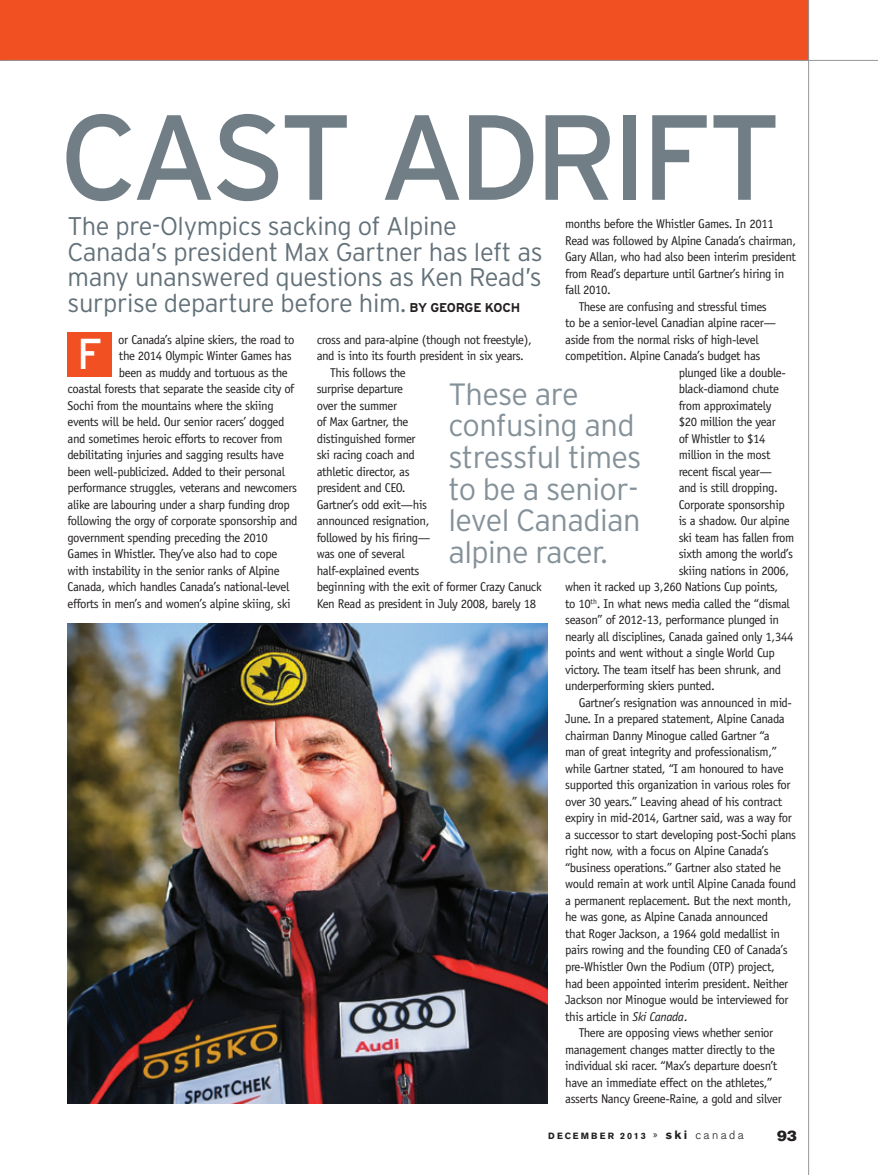
<style>
.page{position:relative;width:878px;height:1175px;background:#fff}
.page>*{position:absolute;margin:0;border:0;box-sizing:border-box;transform-origin:0 0}
.SC_body{font:120.75px "Interstate";letter-spacing:-.055em;color:#717e86}
.t1{font:43.2px "Interstate";color:#fff}
.SC_body-2{font:300 30.75px/31.5px "Interstate";letter-spacing:-.02em;color:#849199}
.SC_body-3{font:300 25.5px/25.5px "Interstate";letter-spacing:-.015em;color:#637179}
.t2{font:15px "Akzidenz Grotesk BE Super";color:#231f20}
.SC_body-4{font:12.75px/16.5px "Officina Sans";letter-spacing:-.03em;color:#231f20}
.t3{font:700 9px "Akzidenz Grotesk BE";letter-spacing:.23em;color:#231f20}
.s1{font-weight:700;font-size:12.75px;color:#231f20}
.s2{font-style:italic}
.s3{font-weight:300;font-size:12px}
.s4{font-size:12px}
</style>
<div class="page">
<div style="left:0;top:0;width:808px;height:61px;background:#f05022"></div>
<hr style="left:0;top:60px;width:878px;height:1px;background:#939598">
<hr style="left:808px;top:0;width:1px;height:1174px;background:#939598">
<div style="left:68px;top:332px;width:44px;height:45px;background:#f05022"></div>
<img style="left:68px;top:623px;width:480px;height:480px">
<p class="SC_body" style="left:59px;top:90px;width:723px">CAST ADRIFT</p>
<p class="SC_body-3" style="left:68px;top:213px;width:476px">The pre-Olympics sacking of Alpine Canada’s president Max Gartner has left as many unanswered questions as Ken Read’s surprise departure before him. <span class="s1">BY GEORGE KOCH</span></p>
<p class="SC_body-4" style="left:565px;top:215px;width:233px">months before the Whistler Games. In 2011<br>Read was followed by Alpine Canada’s chairman, Gary Allan, who had also been interim president from Read’s departure until Gartner’s hiring in fall 2010.</p>
<p class="SC_body-4" style="left:578px;top:298px;width:190px">These are confusing and stressful times</p>
<p class="SC_body-4" style="left:565px;top:314px;width:212px">to be a senior-level Canadian alpine racer—</p>
<p class="SC_body-4" style="left:565px;top:331px;width:195px">aside from the normal risks of high-level</p>
<p class="SC_body-4" style="left:565px;top:347px;width:197px">competition. Alpine Canada’s budget has</p>
<p class="SC_body-4" style="left:678px;top:364px;width:109px">plunged like a double-</p>
<p class="SC_body-4" style="left:678px;top:380px;width:102px">black-diamond chute</p>
<p class="SC_body-4" style="left:678px;top:397px;width:94px">from approximately</p>
<p class="SC_body-4" style="left:678px;top:413px;width:99px">$20 million the year</p>
<p class="SC_body-4" style="left:678px;top:430px;width:88px">of Whistler to $14</p>
<p class="SC_body-4" style="left:678px;top:446px;width:93px">million in the most</p>
<p class="SC_body-4" style="left:678px;top:463px;width:95px">recent fiscal year—</p>
<p class="SC_body-4" style="left:678px;top:479px;width:101px">and is still dropping.</p>
<p class="SC_body-4" style="left:678px;top:496px;width:108px">Corporate sponsorship</p>
<p class="SC_body-4" style="left:678px;top:512px;width:112px">is a shadow. Our alpine</p>
<p class="SC_body-4" style="left:678px;top:529px;width:117px">ski team has fallen from</p>
<p class="SC_body-4" style="left:678px;top:545px;width:116px">sixth among the world’s</p>
<p class="SC_body-4" style="left:678px;top:562px;width:112px">skiing nations in 2006,</p>
<p class="SC_body-4" style="left:565px;top:579px;width:215px">when it racked up 3,260 Nations Cup points,</p>
<p class="SC_body-4" style="left:565px;top:595px;width:226px">to 10<sup>th</sup>. In what news media called the “dismal</p>
<p class="SC_body-4" style="left:565px;top:612px;width:215px">season” of 2012-13, performance plunged in</p>
<p class="SC_body-4" style="left:565px;top:628px;width:230px">nearly all disciplines, Canada gained only 1,344</p>
<p class="SC_body-4" style="left:565px;top:645px;width:211px">points and went without a single World Cup</p>
<p class="SC_body-4" style="left:565px;top:661px;width:218px">victory. The team itself has been shrunk, and</p>
<p class="SC_body-4" style="left:565px;top:678px;width:151px">underperforming skiers punted.</p>
<p class="SC_body-4" style="left:565px;top:694px;width:233px;text-indent:14px">Gartner’s resignation was announced in mid-June. In a prepared statement, Alpine Canada chairman Danny Minogue called Gartner “a<br>man of great integrity and professionalism,” while Gartner stated, “I am honoured to have supported this organization in various roles for over 30 years.” Leaving ahead of his contract expiry in mid-2014, Gartner said, was a way for a successor to start developing post-Sochi plans right now, with a focus on Alpine Canada’s “business operations.” Gartner also stated he would remain at work until Alpine Canada found a permanent replacement. But the next month, he was gone, as Alpine Canada announced<br>that Roger Jackson, a 1964 gold medallist in pairs rowing and the founding CEO of Canada’s pre-Whistler Own the Podium (OTP) project,<br>had been appointed interim president. Neither Jackson nor Minogue would be interviewed for this article in <span class="s2">Ski Canada</span>.</p>
<p class="SC_body-4" style="left:565px;top:1024px;width:218px;text-indent:14px">There are opposing views whether senior management changes matter directly to the individual ski racer. “Max’s departure doesn’t have an immediate effect on the athletes,” asserts Nancy Greene-Raine, a gold and silver</p>
<p class="t1" style="left:77px;top:329px;width:27px">F</p>
<p class="SC_body-4" style="left:118px;top:331px;width:178px">or Canada’s alpine skiers, the road to</p>
<p class="SC_body-4" style="left:316px;top:331px;width:217px">cross and para-alpine (though not freestyle), and is into its fourth president in six years.</p>
<p class="SC_body-4" style="left:316px;top:364px;width:226px;text-indent:14px">This follows the<br>surprise departure<br>over the summer<br>of Max Gartner, the<br>distinguished former<br>ski racing coach and<br>athletic director, as<br>president and CEO.<br>Gartner’s odd exit—his<br>announced resignation,<br>followed by his firing—<br>was one of several<br>half-explained events<br>beginning with the exit of former Crazy Canuck<br>Ken Read as president in July 2008, barely 18</p>
<p class="SC_body-4" style="left:119px;top:347px;width:174px">the 2014 Olympic Winter Games has</p>
<p class="SC_body-4" style="left:119px;top:364px;width:170px">been as muddy and tortuous as the</p>
<p class="SC_body-4" style="left:68px;top:380px;width:228px">coastal forests that separate the seaside city of</p>
<p class="SC_body-4" style="left:68px;top:397px;width:208px">Sochi from the mountains where the skiing</p>
<p class="SC_body-4" style="left:68px;top:413px;width:218px">events will be held. Our senior racers’ dogged</p>
<p class="SC_body-4" style="left:68px;top:430px;width:217px">and sometimes heroic efforts to recover from</p>
<p class="SC_body-4" style="left:68px;top:446px;width:218px">debilitating injuries and sagging results have</p>
<p class="SC_body-4" style="left:68px;top:463px;width:219px">been well-publicized. Added to their personal</p>
<p class="SC_body-4" style="left:68px;top:479px;width:231px">performance struggles, veterans and newcomers</p>
<p class="SC_body-4" style="left:68px;top:496px;width:224px">alike are labouring under a sharp funding drop</p>
<p class="SC_body-4" style="left:68px;top:512px;width:231px">following the orgy of corporate sponsorship and</p>
<p class="SC_body-4" style="left:68px;top:529px;width:202px">government spending preceding the 2010</p>
<p class="SC_body-4" style="left:68px;top:545px;width:211px">Games in Whistler. They’ve also had to cope</p>
<p class="SC_body-4" style="left:68px;top:562px;width:213px">with instability in the senior ranks of Alpine</p>
<p class="SC_body-4" style="left:68px;top:579px;width:223px">Canada, which handles Canada’s national-level</p>
<p class="SC_body-4" style="left:68px;top:595px;width:225px">efforts in men’s and women’s alpine skiing, ski</p>
<p class="SC_body-2" style="left:448px;top:378px;width:195px">These are confusing and stressful times to be a senior&shy;level Canadian alpine racer.</p>
<p class="t3" style="left:548px;top:1131px;width:197px">DECEMBER 2013 <span class="s3">»</span> <span class="s4">ski</span> <span class="s3">canada</span></p>
<p class="t2" style="left:777px;top:1126px;width:21px">93</p>
</div>
